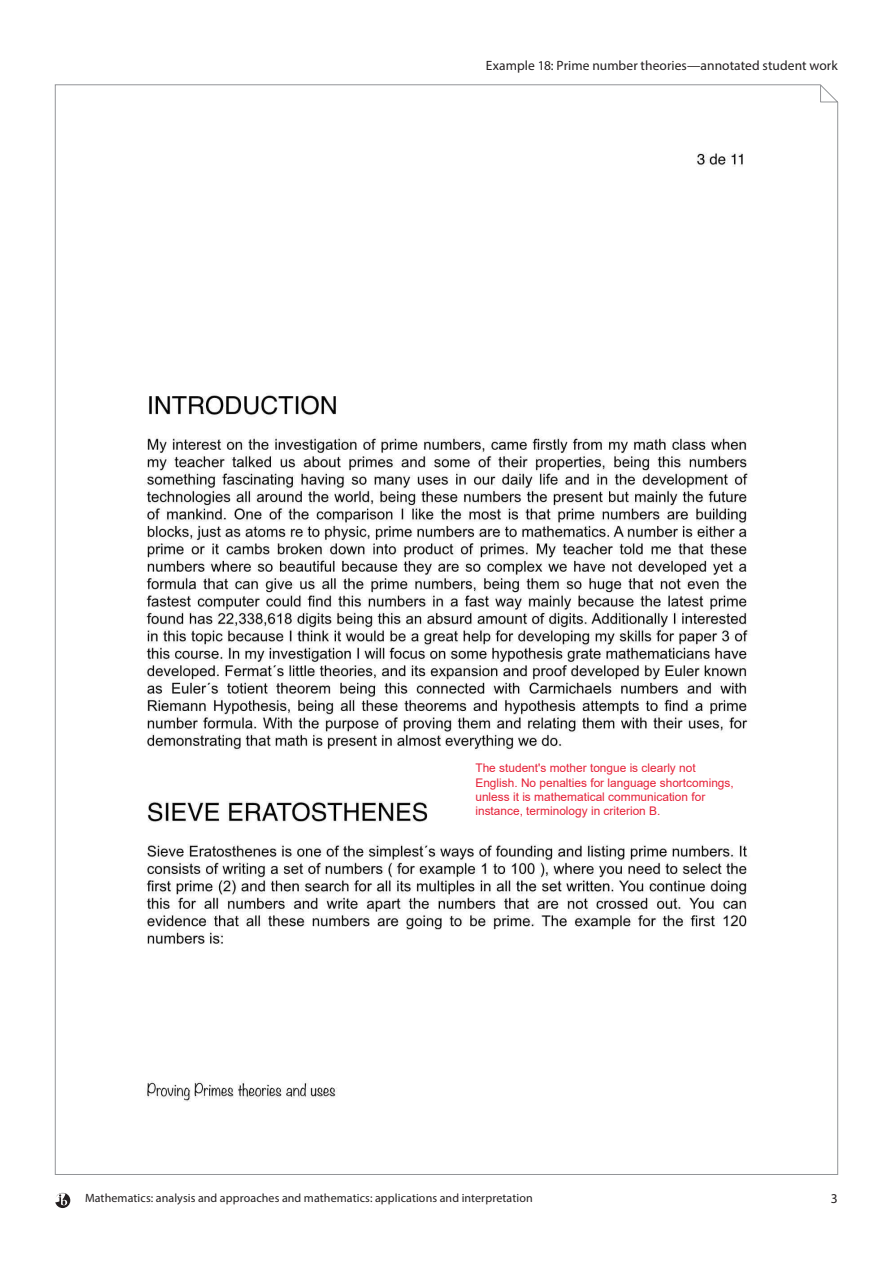
<style>
.page{position:relative;width:893px;height:1263px;background:#fff}
.page>*{position:absolute;margin:0;border:0;box-sizing:border-box;transform-origin:0 0}
.t1{font:13.5px "Myriad Pro";letter-spacing:.005em;color:#231f20}
.t2{font:12px "Myriad Pro";letter-spacing:.005em;color:#231f20}
.t3{font:11.85px/14.2px "Arial";color:#e62138}
</style>
<div class="page">
<svg style="left:817px;top:84px;width:22px;height:21px"></svg>
<svg style="left:55px;top:1192px;width:15px;height:16px"></svg>
<img style="left:144px;top:152px;width:605px;height:950px">
<div style="left:473px;top:761px;width:269px;height:76px;background:#fff"></div>
<p class="t1" style="left:486px;top:58px;width:353px">Example 18: Prime number theories—annotated student work</p>
<p class="t3" style="left:475px;top:761px;width:260px">The student's mother tongue is clearly not English. No penalties for language shortcomings, unless it is mathematical communication for instance, terminology in criterion B.</p>
<p class="t2" style="left:85px;top:1190px;width:449px">Mathematics: analysis and approaches and mathematics: applications and interpretation</p>
<p class="t1" style="left:831px;top:1190px;width:8px">3</p>
</div>
